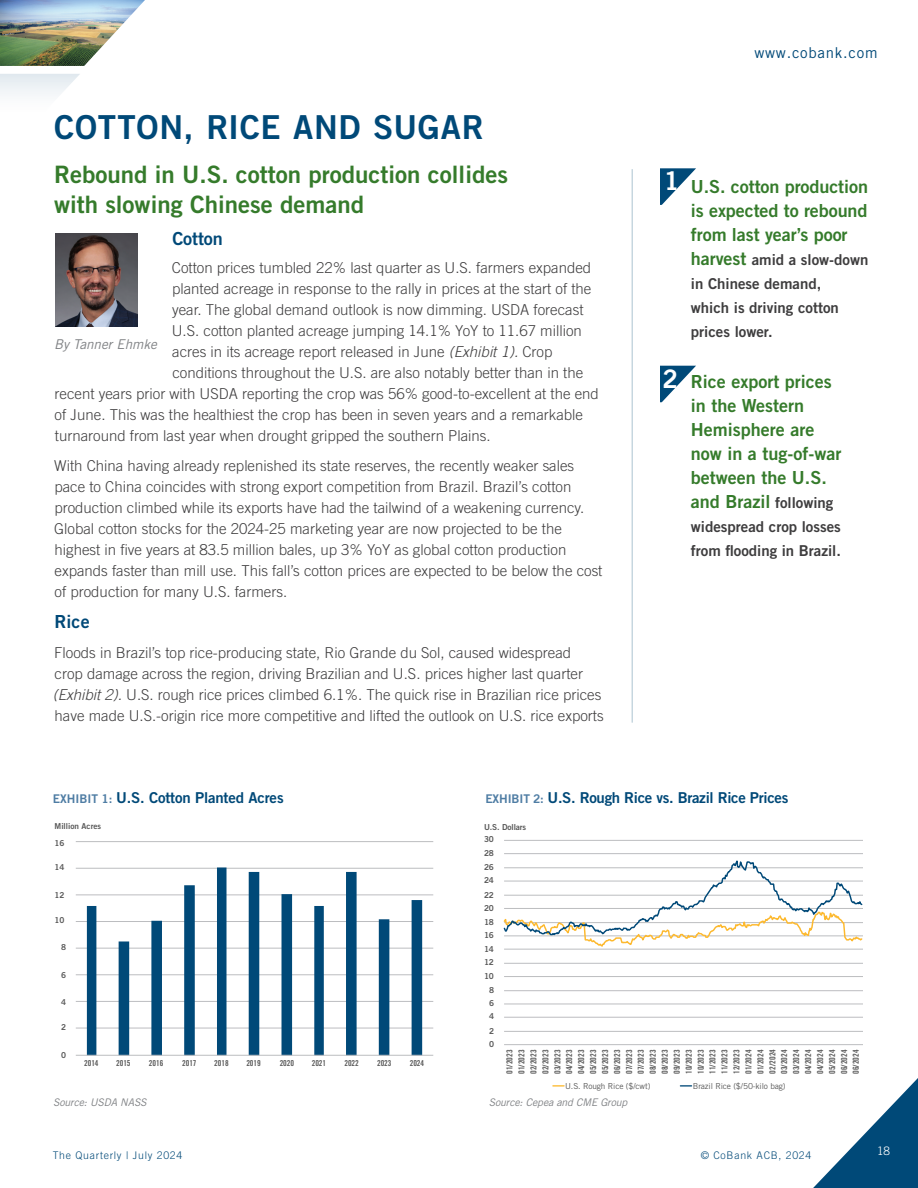
<style>
.page{position:relative;width:918px;height:1188px;background:#fff}
.page>*{position:absolute;margin:0;border:0;box-sizing:border-box;transform-origin:0 0}
.t1{font:33px "Trade Gothic LT Std Bd 2";letter-spacing:.02em;color:#004978}
.t2{font:25.5px "Trade Gothic LT Std Bd 2";color:#fff}
.t3{font:24px/30px "Trade Gothic LT Std Bd 2";color:#357b2b}
.t4{font:18px/24px "Trade Gothic LT Std Bd 2";color:#357b2b;text-align:justify}
.t5{font:18px "Trade Gothic LT Std Bd 2";letter-spacing:-.005em;color:#004978}
.t6{font:300 15px/21px "Trade Gothic LT Std";color:#3e3d3e}
.t7{font:15px/24px "Trade Gothic LT Std Bd 2";color:#3e3d3e}
.t8{font:15px "Trade Gothic LT Std Bd 2";letter-spacing:-.02em;color:#004978}
.t9{font:15px "Trade Gothic LT Std";letter-spacing:.05em;color:#004978}
.t10{font:italic 13.5px "Trade Gothic LT Std";color:#808285}
.t11{font:300 11.7px "Trade Gothic LT Std";color:#fff}
.t12{font:italic 10.5px "Trade Gothic LT Std";letter-spacing:-.01em;color:#808285}
.t13{font:300 10.5px "Trade Gothic LT Std";letter-spacing:.07em;color:#004978}
.t14{font:8.25px/12px "Trade Gothic LT Std Bd Cn 20";letter-spacing:.005em;color:#595959;text-align:justify}
.t15{font:8.25px "Trade Gothic LT Std";letter-spacing:-.01em;color:#595959}
.t16{font:8.25px "Trade Gothic LT Std Bd 2";letter-spacing:-.01em;color:#595959}
.t17{font:8.1px "Trade Gothic LT Std Bd Cn 20";letter-spacing:-.01em;color:#595959}
.t18{font:8.1px "Trade Gothic LT Std Bd 2";color:#595959}
.s1{font-style:italic}
.s2{font-size:18px;color:#357b2b}
.s3{font-size:15px;color:#3e3d3e}
.s4{font-size:12px;color:#4f7da4}
</style>
<div class="page">
<svg style="left:813px;top:1078px;width:105px;height:110px"></svg>
<img style="left:0;top:0;width:145px;height:66px">
<hr style="left:76px;top:1028px;width:357px;height:1px;background:#bcbdc0">
<hr style="left:76px;top:1001px;width:357px;height:1px;background:#bcbdc0">
<hr style="left:76px;top:975px;width:357px;height:1px;background:#bcbdc0">
<hr style="left:76px;top:948px;width:357px;height:1px;background:#bcbdc0">
<hr style="left:76px;top:921px;width:357px;height:1px;background:#bcbdc0">
<hr style="left:76px;top:895px;width:357px;height:1px;background:#bcbdc0">
<hr style="left:76px;top:868px;width:357px;height:1px;background:#bcbdc0">
<hr style="left:76px;top:841px;width:357px;height:1px;background:#bcbdc0">
<svg style="left:87px;top:868px;width:335px;height:187px"></svg>
<hr style="left:76px;top:1055px;width:357px;height:1px;background:#bcbdc0">
<hr style="left:504px;top:1031px;width:359px;height:1px;background:#bcbdc0">
<hr style="left:504px;top:1017px;width:359px;height:1px;background:#bcbdc0">
<hr style="left:504px;top:1004px;width:359px;height:1px;background:#bcbdc0">
<hr style="left:504px;top:990px;width:359px;height:1px;background:#bcbdc0">
<hr style="left:504px;top:976px;width:359px;height:1px;background:#bcbdc0">
<hr style="left:504px;top:963px;width:359px;height:1px;background:#bcbdc0">
<hr style="left:504px;top:949px;width:359px;height:1px;background:#bcbdc0">
<hr style="left:504px;top:853px;width:359px;height:1px;background:#bcbdc0">
<hr style="left:504px;top:840px;width:359px;height:1px;background:#bcbdc0">
<hr style="left:504px;top:1044px;width:359px;height:1px;background:#bcbdc0">
<svg style="left:503px;top:860px;width:360px;height:87px"></svg>
<svg style="left:553px;top:1085px;width:11px;height:2px"></svg>
<svg style="left:680px;top:1085px;width:12px;height:2px"></svg>
<svg style="left:660px;top:168px;width:36px;height:37px"></svg>
<svg style="left:660px;top:366px;width:36px;height:36px"></svg>
<hr style="left:632px;top:169px;width:1px;height:554px;background:#abc3d0">
<img style="left:56px;top:233px;width:81px;height:94px">
<h1 class="t1" style="left:54px;top:107px;width:431px">COTTON, RICE AND SUGAR</h1>
<h3 class="t3" style="left:54px;top:159px;width:456px">Rebound in U.S. cotton production collides with slowing Chinese demand</h3>
<p class="t5" style="left:172px;top:227px;width:52px">Cotton</p>
<p class="t6" style="left:172px;top:257px;width:421px">Cotton prices tumbled 22% last quarter as U.S. farmers expanded</p>
<p class="t6" style="left:172px;top:278px;width:421px">planted acreage in response to the rally in prices at the start of the</p>
<p class="t6" style="left:172px;top:299px;width:413px">year. The global demand outlook is now dimming. USDA forecast</p>
<p class="t6" style="left:172px;top:320px;width:412px">U.S. cotton planted acreage jumping 14.1% YoY to 11.67 million</p>
<p class="t6" style="left:172px;top:341px;width:382px">acres in its acreage report released in June <span class="s1">(Exhibit 1).</span> Crop</p>
<p class="t6" style="left:172px;top:362px;width:412px">conditions throughout the U.S. are also notably better than in the</p>
<p class="t6" style="left:55px;top:383px;width:546px">recent years prior with USDA reporting the crop was 56% good-to-excellent at the end</p>
<p class="t6" style="left:55px;top:404px;width:530px">of June. This was the healthiest the crop has been in seven years and a remarkable</p>
<p class="t6" style="left:55px;top:425px;width:437px">turnaround from last year when drought gripped the southern Plains.</p>
<p class="t6" style="left:54px;top:455px;width:550px">With China having already replenished its state reserves, the recently weaker sales pace to China coincides with strong export competition from Brazil. Brazil’s cotton production climbed while its exports have had the tailwind of a weakening currency.<br>Global cotton stocks for the 2024-25 marketing year are now projected to be the highest in five years at 83.5 million bales, up 3% YoY as global cotton production expands faster than mill use. This fall’s cotton prices are expected to be below the cost of production for many U.S. farmers.</p>
<p class="t5" style="left:54px;top:610px;width:37px">Rice</p>
<p class="t6" style="left:53px;top:642px;width:552px">Floods in Brazil’s top rice-producing state, Rio Grande du Sol, caused widespread<br>crop damage across the region, driving Brazilian and U.S. prices higher last quarter <span class="s1">(Exhibit 2).</span> U.S. rough rice prices climbed 6.1%. The quick rise in Brazilian rice prices have made U.S.-origin rice more competitive and lifted the outlook on U.S. rice exports</p>
<p class="t10" style="left:54px;top:336px;width:105px">By Tanner Ehmke</p>
<p class="t9" style="left:754px;top:44px;width:125px">www.cobank.com</p>
<h2 class="t2" style="left:664px;top:165px;width:17px">1</h2>
<h2 class="t2" style="left:663px;top:363px;width:17px">2</h2>
<p class="t4" style="left:691px;top:174px;width:179px">U.S. cotton production is expected to rebound from last year’s poor</p>
<p class="t7" style="left:691px;top:247px;width:179px"><span class="s2">harvest</span> amid a slow-down in Chinese demand,<br>which is driving cotton prices lower.</p>
<p class="t4" style="left:691px;top:369px;width:152px;text-align:left">Rice export prices in the Western<br>Hemisphere are now in a tug-of-war between the U.S. and Brazil <span class="s3">following</span></p>
<p class="t7" style="left:691px;top:514px;width:151px">widespread crop losses from flooding in Brazil.</p>
<p class="t8" style="left:53px;top:788px;width:232px"><span class="s4">EXHIBIT 1:</span> U.S. Cotton Planted Acres</p>
<p class="t8" style="left:485px;top:788px;width:305px"><span class="s4">EXHIBIT 2:</span> U.S. Rough Rice vs. Brazil Rice Prices</p>
<p class="t18" style="left:55px;top:821px;width:48px">Million Acres</p>
<p class="t16" style="left:484px;top:822px;width:44px">U.S. Dollars</p>
<p class="t18" style="left:54px;top:838px;width:12px">16</p>
<p class="t16" style="left:484px;top:834px;width:11px">30</p>
<p class="t16" style="left:484px;top:848px;width:11px">28</p>
<p class="t18" style="left:54px;top:862px;width:12px">14</p>
<p class="t16" style="left:484px;top:862px;width:11px">26</p>
<p class="t16" style="left:484px;top:875px;width:11px">24</p>
<p class="t18" style="left:54px;top:890px;width:12px">12</p>
<p class="t16" style="left:484px;top:889px;width:11px">22</p>
<p class="t16" style="left:484px;top:903px;width:11px">20</p>
<p class="t18" style="left:54px;top:915px;width:12px">10</p>
<p class="t16" style="left:484px;top:916px;width:11px">18</p>
<p class="t16" style="left:484px;top:930px;width:11px">16</p>
<p class="t18" style="left:61px;top:942px;width:6px">8</p>
<p class="t16" style="left:484px;top:944px;width:11px">14</p>
<p class="t16" style="left:484px;top:957px;width:11px">12</p>
<p class="t18" style="left:61px;top:970px;width:6px">6</p>
<p class="t16" style="left:484px;top:971px;width:11px">10</p>
<p class="t16" style="left:489px;top:985px;width:7px">8</p>
<p class="t18" style="left:61px;top:997px;width:6px">4</p>
<p class="t16" style="left:489px;top:998px;width:7px">6</p>
<p class="t16" style="left:489px;top:1011px;width:7px">4</p>
<p class="t18" style="left:61px;top:1022px;width:6px">2</p>
<p class="t16" style="left:489px;top:1026px;width:7px">2</p>
<p class="t18" style="left:61px;top:1050px;width:6px">0</p>
<p class="t17" style="left:84px;top:1058px;width:16px">2014</p>
<p class="t17" style="left:116px;top:1058px;width:16px">2015</p>
<p class="t17" style="left:149px;top:1058px;width:16px">2016</p>
<p class="t17" style="left:182px;top:1058px;width:16px">2017</p>
<p class="t17" style="left:214px;top:1058px;width:16px">2018</p>
<p class="t17" style="left:246px;top:1058px;width:16px">2019</p>
<p class="t17" style="left:280px;top:1058px;width:16px">2020</p>
<p class="t17" style="left:312px;top:1058px;width:16px">2021</p>
<p class="t17" style="left:344px;top:1058px;width:16px">2022</p>
<p class="t17" style="left:377px;top:1058px;width:16px">2023</p>
<p class="t17" style="left:410px;top:1058px;width:16px">2024</p>
<p class="t16" style="left:489px;top:1039px;width:7px">0</p>
<p class="t14" style="left:504px;top:1074px;width:26px;rotate:-90deg">01/2023<br>01/2023<br>02/2023<br>02/2023<br>03/2023<br>04/2023<br>04/2023<br>05/2023<br>05/2023<br>06/2023<br>07/2023<br>07/2023<br>08/2023<br>08/2023<br>09/2023<br>10/2023<br>10/2023<br>11/2023<br>11/2023<br>12/2023<br>01/2024<br>01/2024<br>02/2024<br>03/2024<br>03/2024<br>04/2024<br>04/2024<br>05/2024<br>06/2024<br>06/2024</p>
<p class="t15" style="left:565px;top:1081px;width:87px">U.S. Rough Rice ($/cwt)</p>
<p class="t15" style="left:693px;top:1081px;width:94px">Brazil Rice ($/50-kilo bag)</p>
<p class="t12" style="left:53px;top:1096px;width:95px">Source: USDA NASS</p>
<p class="t12" style="left:489px;top:1096px;width:140px">Source: Cepea and CME Group</p>
<p class="t13" style="left:53px;top:1149px;width:131px">The Quarterly | July 2024</p>
<p class="t13" style="left:701px;top:1149px;width:112px">© CoBank ACB, 2024</p>
<p class="t11" style="left:877px;top:1144px;width:14px">18</p>
</div>
